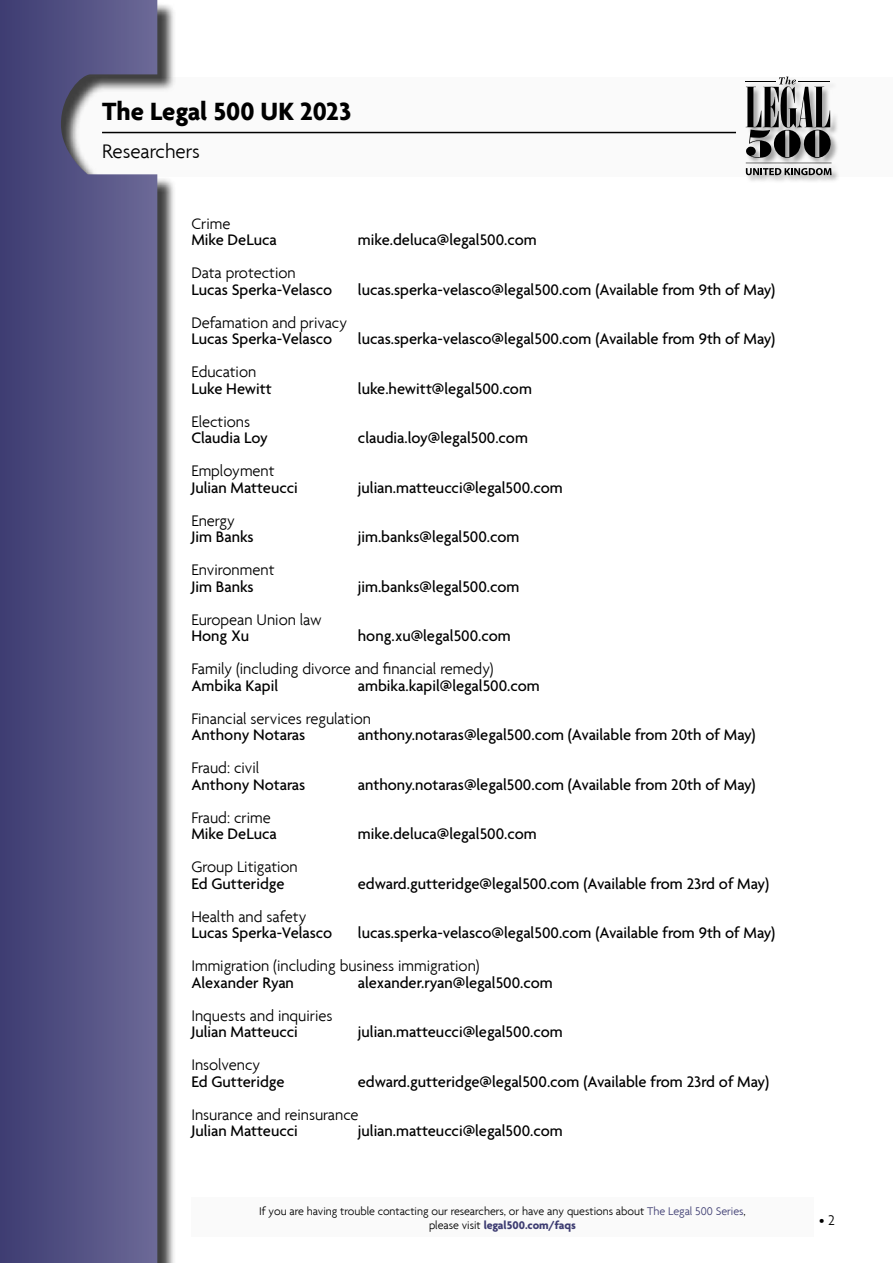
<style>
.page{position:relative;width:893px;height:1263px;background:#fff}
.page>*{position:absolute;margin:0;border:0;box-sizing:border-box;transform-origin:0 0}
.t1{font:700 27px "Agenda";color:#000}
.t2{font:300 21px "Agenda";color:#000}
.t3{font:500 16.5px "Agenda";color:#000}
.t4{font:300 16.5px "Agenda";color:#000}
.t5{font:300 15px "Agenda";color:#000}
.t6{font:300 12px/14.4px "Agenda";color:#000;text-align:center}
.s1{color:#3e3d72}
.s2{font-weight:700;color:#3e3d72}
</style>
<div class="page">
<div style="left:191px;top:1197px;width:623px;height:40px;background:#fafafa"></div>
<div style="left:0;top:77px;width:893px;height:99px;background:#fafafa"></div>
<div style="left:745px;top:76px;width:95px;height:108px;background:#000;opacity:.35"></div>
<svg style="left:746px;top:77px;width:85px;height:82px"></svg>
<hr style="left:746px;top:82px;width:30px;height:1px;background:#000">
<hr style="left:798px;top:82px;width:32px;height:1px;background:#000">
<hr style="left:746px;top:163px;width:85px;height:1px;background:#000">
<svg style="left:746px;top:168px;width:85px;height:7px"></svg>
<hr style="left:102px;top:132px;width:634px;height:1px;background:#000">
<div style="left:2px;top:2px;width:174px;height:1261px;background:#000;opacity:.75"></div>
<svg style="left:0;top:0;width:157px;height:1263px;background:#595787"></svg>
<h1 class="t1" style="left:102px;top:95px;width:251px">The Legal 500 UK 2023</h1>
<p class="t2" style="left:102px;top:139px;width:99px">Researchers</p>
<p class="t4" style="left:191px;top:214px;width:41px">Crime</p>
<p class="t3" style="left:191px;top:230px;width:87px">Mike DeLuca</p>
<p class="t3" style="left:358px;top:230px;width:180px">mike.deluca@legal500.com</p>
<p class="t4" style="left:191px;top:263px;width:106px">Data protection</p>
<p class="t3" style="left:191px;top:279px;width:142px">Lucas Sperka-Velasco</p>
<p class="t3" style="left:358px;top:279px;width:419px">lucas.sperka-velasco@legal500.com (Available from 9th of May)</p>
<p class="t4" style="left:191px;top:313px;width:157px">Defamation and privacy</p>
<p class="t3" style="left:191px;top:329px;width:142px">Lucas Sperka-Velasco</p>
<p class="t3" style="left:358px;top:329px;width:419px">lucas.sperka-velasco@legal500.com (Available from 9th of May)</p>
<p class="t4" style="left:191px;top:362px;width:67px">Education</p>
<p class="t3" style="left:191px;top:378px;width:82px">Luke Hewitt</p>
<p class="t3" style="left:358px;top:378px;width:176px">luke.hewitt@legal500.com</p>
<p class="t4" style="left:191px;top:412px;width:60px">Elections</p>
<p class="t3" style="left:191px;top:428px;width:78px">Claudia Loy</p>
<p class="t3" style="left:358px;top:428px;width:172px">claudia.loy@legal500.com</p>
<p class="t4" style="left:191px;top:461px;width:85px">Employment</p>
<p class="t3" style="left:191px;top:477px;width:108px">Julian Matteucci</p>
<p class="t3" style="left:358px;top:477px;width:206px">julian.matteucci@legal500.com</p>
<p class="t4" style="left:191px;top:511px;width:45px">Energy</p>
<p class="t3" style="left:191px;top:527px;width:64px">Jim Banks</p>
<p class="t3" style="left:358px;top:527px;width:163px">jim.banks@legal500.com</p>
<p class="t4" style="left:191px;top:560px;width:85px">Environment</p>
<p class="t3" style="left:191px;top:576px;width:64px">Jim Banks</p>
<p class="t3" style="left:358px;top:576px;width:163px">jim.banks@legal500.com</p>
<p class="t4" style="left:191px;top:610px;width:132px">European Union law</p>
<p class="t3" style="left:191px;top:626px;width:59px">Hong Xu</p>
<p class="t3" style="left:358px;top:626px;width:154px">hong.xu@legal500.com</p>
<p class="t4" style="left:191px;top:659px;width:304px">Family (including divorce and financial remedy)</p>
<p class="t3" style="left:191px;top:675px;width:88px">Ambika Kapil</p>
<p class="t3" style="left:358px;top:675px;width:183px">ambika.kapil@legal500.com</p>
<p class="t4" style="left:191px;top:709px;width:181px">Financial services regulation</p>
<p class="t3" style="left:191px;top:725px;width:116px">Anthony Notaras</p>
<p class="t3" style="left:358px;top:725px;width:399px">anthony.notaras@legal500.com (Available from 20th of May)</p>
<p class="t4" style="left:191px;top:758px;width:69px">Fraud: civil</p>
<p class="t3" style="left:191px;top:774px;width:116px">Anthony Notaras</p>
<p class="t3" style="left:358px;top:774px;width:399px">anthony.notaras@legal500.com (Available from 20th of May)</p>
<p class="t4" style="left:191px;top:808px;width:81px">Fraud: crime</p>
<p class="t3" style="left:191px;top:824px;width:87px">Mike DeLuca</p>
<p class="t3" style="left:358px;top:824px;width:180px">mike.deluca@legal500.com</p>
<p class="t4" style="left:191px;top:857px;width:108px">Group Litigation</p>
<p class="t3" style="left:191px;top:873px;width:95px">Ed Gutteridge</p>
<p class="t3" style="left:358px;top:873px;width:413px">edward.gutteridge@legal500.com (Available from 23rd of May)</p>
<p class="t4" style="left:191px;top:907px;width:117px">Health and safety</p>
<p class="t3" style="left:191px;top:923px;width:142px">Lucas Sperka-Velasco</p>
<p class="t3" style="left:358px;top:923px;width:419px">lucas.sperka-velasco@legal500.com (Available from 9th of May)</p>
<p class="t4" style="left:191px;top:956px;width:290px">Immigration (including business immigration)</p>
<p class="t3" style="left:191px;top:972px;width:104px">Alexander Ryan</p>
<p class="t3" style="left:358px;top:972px;width:196px">alexander.ryan@legal500.com</p>
<p class="t4" style="left:191px;top:1006px;width:143px">Inquests and inquiries</p>
<p class="t3" style="left:191px;top:1022px;width:108px">Julian Matteucci</p>
<p class="t3" style="left:358px;top:1022px;width:206px">julian.matteucci@legal500.com</p>
<p class="t4" style="left:191px;top:1055px;width:70px">Insolvency</p>
<p class="t3" style="left:191px;top:1071px;width:95px">Ed Gutteridge</p>
<p class="t3" style="left:358px;top:1071px;width:413px">edward.gutteridge@legal500.com (Available from 23rd of May)</p>
<p class="t4" style="left:191px;top:1105px;width:169px">Insurance and reinsurance</p>
<p class="t3" style="left:191px;top:1121px;width:108px">Julian Matteucci</p>
<p class="t3" style="left:358px;top:1121px;width:206px">julian.matteucci@legal500.com</p>
<p class="t6" style="left:259px;top:1203px;width:488px">If you are having trouble contacting our researchers, or have any questions about <span class="s1">The Legal 500 Series</span>, please visit <span class="s2">legal500.com/faqs</span></p>
<p class="t5" style="left:819px;top:1211px;width:17px">• 2</p>
</div>
